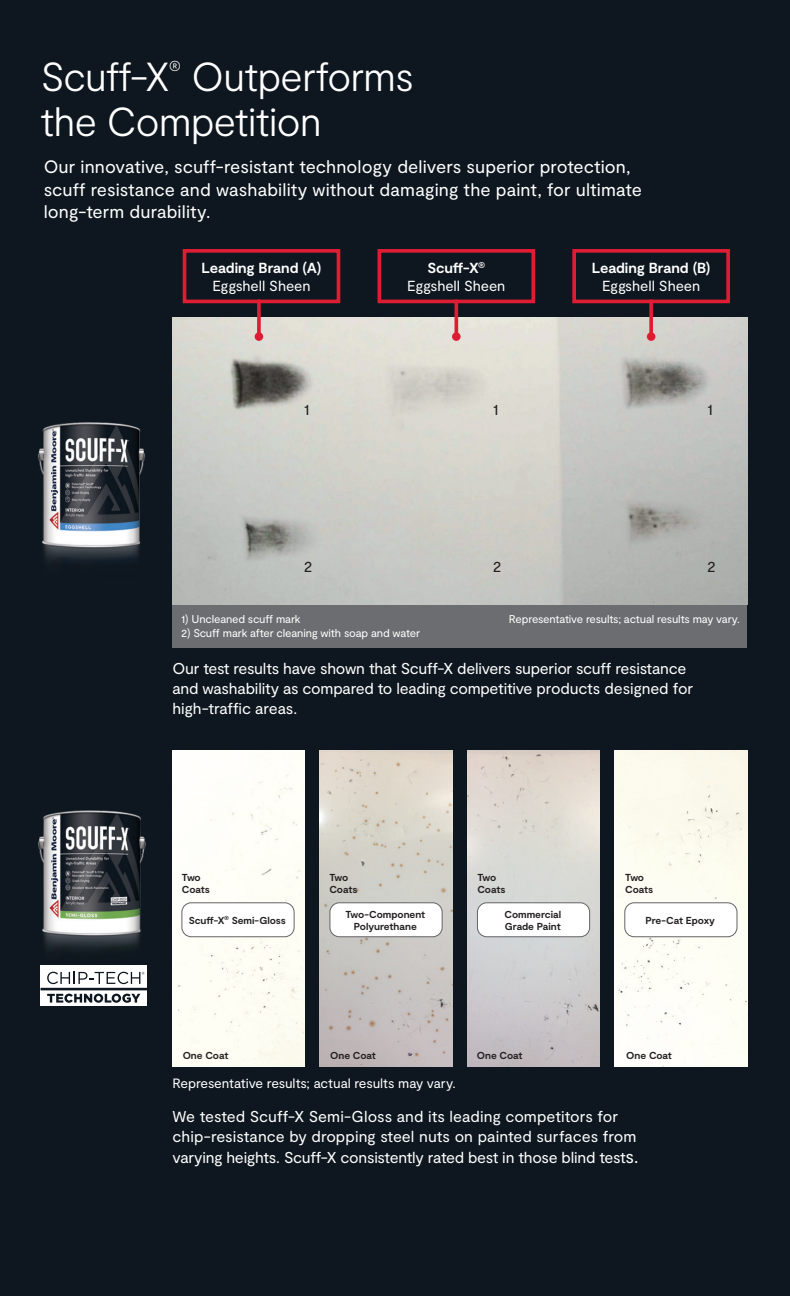
<style>
.page{position:relative;width:790px;height:1296px;background:#0e171f}
.page>*{position:absolute;margin:0;border:0;box-sizing:border-box;transform-origin:0 0}
.t1{font:300 40.5px/45px "Moderat";letter-spacing:-.03em;color:#fff}
.t2{font:18px/22.5px "Moderat";letter-spacing:.005em;color:#fff}
.t3{font:15.75px/20.2px "Moderat";letter-spacing:-.015em;color:#fff}
.t4{font:15.75px "Moderat";color:#231f20}
.t5{font:700 14.62px/17.6px "Moderat";letter-spacing:-.005em;color:#fff;text-align:center}
.t6{font:14.62px/17.6px "Moderat";letter-spacing:-.005em;color:#fff;text-align:center}
.t7{font:300 14.4px "Moderat";color:#fff}
.t8{font:13.5px "Moderat";letter-spacing:-.01em;color:#fff}
.t9{font:11.25px "Moderat";letter-spacing:-.015em;color:#fff}
.t10{font:700 10.12px/12.2px "Moderat";letter-spacing:-.01em;color:#231f20}
.s1{font-weight:400}
.s2{font-weight:700}
.s3{font-size:18px}
</style>
<div class="page">
<div style="left:173px;top:604px;width:574px;height:44px;background:#6c6d70"></div>
<div style="left:183px;top:249px;width:157px;height:54px;border:4px solid #de1d35"></div>
<div style="left:377px;top:249px;width:158px;height:54px;border:4px solid #de1d35"></div>
<div style="left:572px;top:249px;width:158px;height:54px;border:4px solid #de1d35"></div>
<img style="left:173px;top:318px;width:574px;height:286px">
<svg style="left:257px;top:300px;width:4px;height:32px"></svg>
<div style="left:255px;top:332px;width:8px;height:9px;background:#de1d35;border-radius:50%"></div>
<svg style="left:454px;top:300px;width:4px;height:32px"></svg>
<div style="left:452px;top:332px;width:8px;height:9px;background:#de1d35;border-radius:50%"></div>
<svg style="left:649px;top:300px;width:4px;height:32px"></svg>
<div style="left:647px;top:332px;width:8px;height:9px;background:#de1d35;border-radius:50%"></div>
<hr style="left:789px;top:0;width:1px;height:1296px;background:#6c6d70">
<img style="left:615px;top:751px;width:132px;height:316px">
<div style="left:172px;top:751px;width:133px;height:316px;background:#fffef6"></div>
<img style="left:467px;top:751px;width:132px;height:316px">
<img style="left:320px;top:751px;width:132px;height:316px">
<div style="left:182px;top:903px;width:112px;height:34px;background:#fff;border-radius:9px"></div>
<div style="left:182px;top:903px;width:112px;height:34px;border:1px solid #636366;border-radius:9px"></div>
<div style="left:477px;top:903px;width:112px;height:34px;background:#fff;border-radius:9px"></div>
<div style="left:477px;top:903px;width:113px;height:34px;border:1px solid #636366;border-radius:9px"></div>
<div style="left:330px;top:903px;width:112px;height:34px;background:#fff;border-radius:9px"></div>
<div style="left:330px;top:903px;width:112px;height:34px;border:1px solid #636366;border-radius:9px"></div>
<div style="left:625px;top:903px;width:112px;height:34px;background:#fff;border-radius:9px"></div>
<div style="left:624px;top:903px;width:113px;height:34px;border:1px solid #636366;border-radius:9px"></div>
<img style="left:38px;top:810px;width:109px;height:190px">
<img style="left:38px;top:422px;width:107px;height:139px">
<svg style="left:41px;top:966px;width:106px;height:40px;background:#f5f6f6"></svg>
<hr style="left:40px;top:988px;width:107px;height:2px;background:#0e171f">
<svg style="left:47px;top:994px;width:93px;height:9px"></svg>
<svg style="left:47px;top:972px;width:97px;height:12px"></svg>
<p class="t1" style="left:40px;top:55px;width:131px">Scuff-X</p>
<p class="t7" style="left:169px;top:58px;width:14px">®</p>
<p class="t1" style="left:40px;top:55px;width:375px;text-indent:151px">Outperforms the Competition</p>
<p class="t2" style="left:44px;top:156px;width:600px">Our innovative, scuff-resistant technology delivers superior protection, scuff resistance and washability without damaging the paint, for ultimate long-term durability.</p>
<p class="t5" style="left:202px;top:260px;width:121px">Leading Brand (A)<br><span class="s1">Eggshell Sheen</span></p>
<p class="t6" style="left:407px;top:260px;width:100px"><span class="s2">Scuff-X</span><sup>®<br></sup>Eggshell Sheen</p>
<p class="t5" style="left:592px;top:260px;width:120px">Leading Brand (B)<br><span class="s1">Eggshell Sheen</span></p>
<p class="t4" style="left:304px;top:400px;width:7px">1</p>
<p class="t4" style="left:493px;top:400px;width:7px">1</p>
<p class="t4" style="left:707px;top:400px;width:7px">1</p>
<p class="t4" style="left:304px;top:557px;width:10px">2</p>
<p class="t4" style="left:493px;top:557px;width:10px">2</p>
<p class="t4" style="left:707px;top:557px;width:10px">2</p>
<p class="t9" style="left:181px;top:613px;width:121px">1) Uncleaned scuff mark</p>
<p class="t9" style="left:181px;top:626px;width:240px">2) Scuff mark after cleaning with soap and water</p>
<p class="t9" style="left:509px;top:613px;width:232px">Representative results; actual results may vary.</p>
<p class="t3" style="left:172px;top:659px;width:522px">Our test results have shown that Scuff-X delivers superior scuff resistance and washability as compared to leading competitive products designed for high-traffic areas.</p>
<p class="t10" style="left:182px;top:872px;width:30px">Two<br>Coats</p>
<p class="t10" style="left:189px;top:915px;width:98px">Scuff-X<sup>®</sup> Semi-Gloss</p>
<p class="t10" style="left:329px;top:872px;width:30px">Two<br>Coats</p>
<p class="t10" style="left:345px;top:909px;width:81px;text-align:center">Two-Component<br>Polyurethane</p>
<p class="t10" style="left:477px;top:872px;width:30px">Two<br>Coats</p>
<p class="t10" style="left:504px;top:909px;width:58px">Commercial<br>Grade Paint</p>
<p class="t10" style="left:625px;top:872px;width:30px">Two<br>Coats</p>
<p class="t10" style="left:645px;top:915px;width:71px">Pre-Cat Epoxy</p>
<p class="t10" style="left:183px;top:1050px;width:47px">One Coat</p>
<p class="t10" style="left:330px;top:1050px;width:47px">One Coat</p>
<p class="t10" style="left:477px;top:1050px;width:47px">One Coat</p>
<p class="t10" style="left:626px;top:1050px;width:47px">One Coat</p>
<p class="t8" style="left:172px;top:1075px;width:285px">Representative results; actual results may vary.</p>
<p class="t3" style="left:172px;top:1107px;width:467px">We tested Scuff-X Semi-Gloss and its leading competitors for chip-resistance by dropping steel nuts on painted surfaces from varying heights. Scuff-X consistently rated best in those blind test<span class="s3">s.</span></p>
</div>
